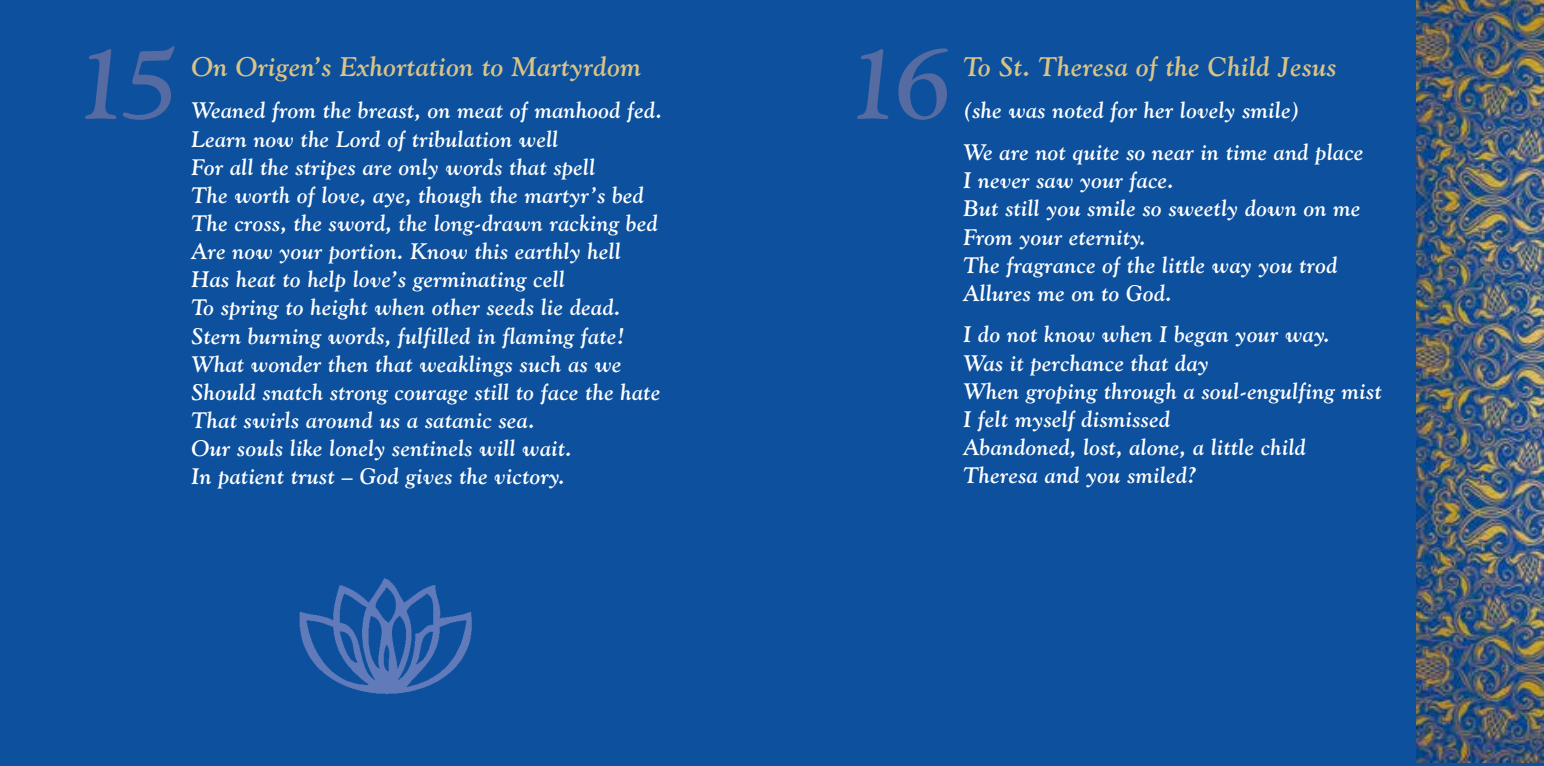
<style>
.page{position:relative;width:1544px;height:766px;background:#fff}
.page>*{position:absolute;margin:0;border:0;box-sizing:border-box;transform-origin:0 0}
.t1{font:italic 700 101.25px "Goudy Old Style BT";color:#556ba1}
.t2{font:italic 700 27px "Goudy Old Style BT";letter-spacing:.02em;color:#dac385}
.t3{font:italic 700 22.5px/28.1px "Goudy Old Style BT";letter-spacing:.02em;color:#fff}
</style>
<div class="page">
<div style="left:0;top:0;width:804px;height:765px;background:#0c509e"></div>
<div style="left:740px;top:0;width:803px;height:765px;background:#0c509e"></div>
<img style="left:1416px;top:0;width:127px;height:762px">
<img style="left:299px;top:578px;width:173px;height:117px">
<h1 class="t1" style="left:74px;top:21px;width:106px">15</h1>
<p class="t2" style="left:963px;top:50px;width:375px">To St. Theresa of the Child Jesus</p>
<h1 class="t1" style="left:846px;top:21px;width:106px">16</h1>
<p class="t2" style="left:191px;top:50px;width:451px">On Origen’s Exhortation to Martyrdom</p>
<p class="t3" style="left:191px;top:96px;width:472px">Weaned from the breast, on meat of manhood fed.<br>Learn now the Lord of tribulation well<br>For all the stripes are only words that spell<br>The worth of love, aye, though the martyr’s bed The cross, the sword, the long-drawn racking bed Are now your portion. Know this earthly hell Has heat to help love’s germinating cell<br>To spring to height when other seeds lie dead.<br>Stern burning words, fulfilled in flaming fate!<br>What wonder then that weaklings such as we Should snatch strong courage still to face the hate That swirls around us a satanic sea.<br>Our souls like lonely sentinels will wait.<br>In patient trust – God gives the victory.</p>
<p class="t3" style="left:963px;top:89px;width:401px;line-height:41.6px">(she was noted for her lovely smile)<br>We are not quite so near in time and place</p>
<p class="t3" style="left:963px;top:166px;width:398px">I never saw your face.<br>But still you smile so sweetly down on me<br>From your eternity.<br>The fragrance of the little way you trod<br>Allures me on to God.</p>
<p class="t3" style="left:963px;top:320px;width:420px">I do not know when I began your way.<br>Was it perchance that day<br>When groping through a soul-engulfing mist<br>I felt myself dismissed<br>Abandoned, lost, alone, a little child<br>Theresa and you smiled?</p>
</div>
